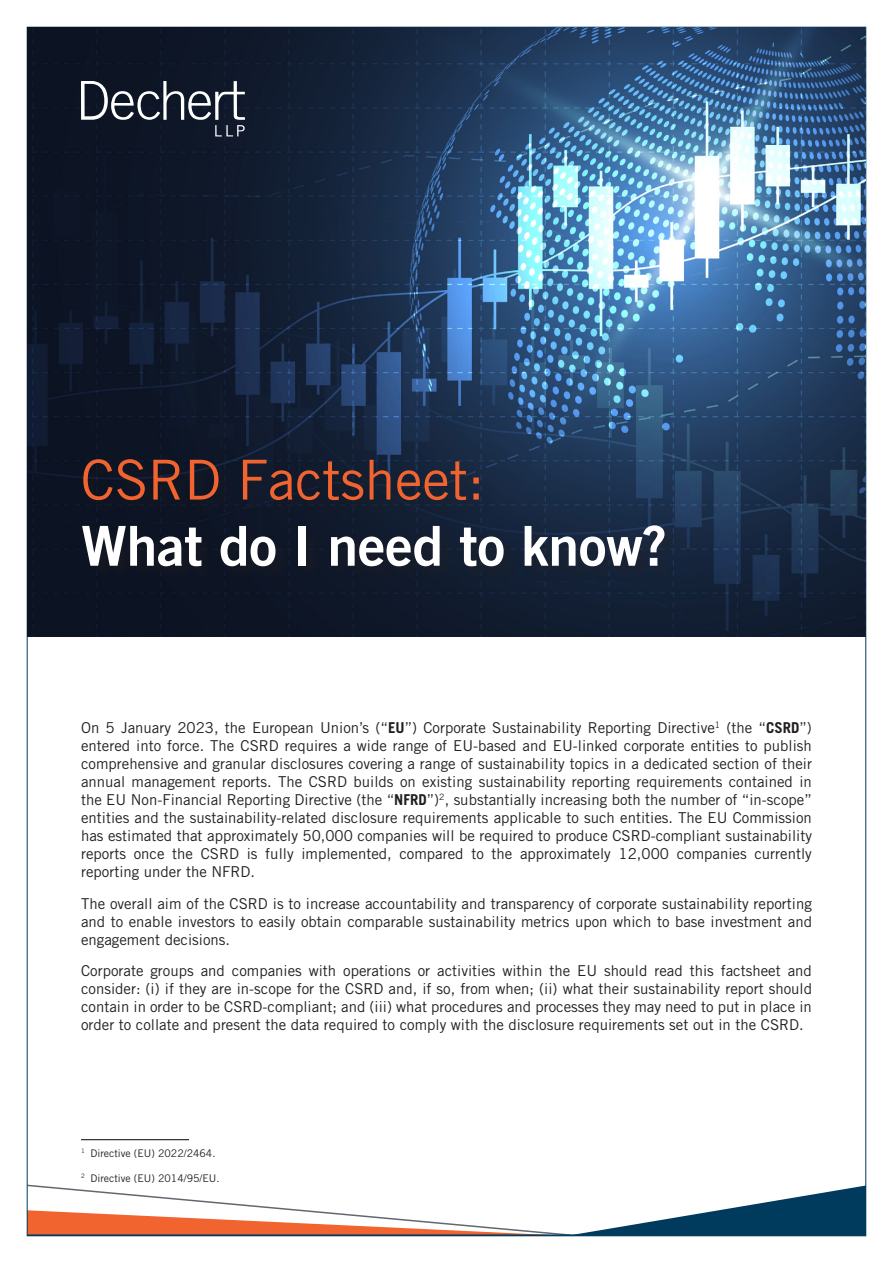
<style>
.page{position:relative;width:893px;height:1263px;background:#fff}
.page>*{position:absolute;margin:0;border:0;box-sizing:border-box;transform-origin:0 0}
.t1{font:69.3px "Dechert 2005";color:#fff}
.t2{font:55.2px/66.2px "Trade Gothic LT Std Bd 2";letter-spacing:-.005em;color:#fff}
.t3{font:15px/18px "Trade Gothic LT Std";color:#231f20;text-align:justify}
.Foot_note_reference{font:10.5px "Trade Gothic LT Std";color:#231f20}
.s1{font-family:"Trade Gothic LT Std";color:#f2642f}
.s2{font-weight:700}
</style>
<div class="page">
<svg style="left:26px;top:1184px;width:840px;height:53px"></svg>
<img style="left:27px;top:27px;width:838px;height:610px">
<hr style="left:81px;top:1139px;width:108px;height:1px;background:#231f20">
<div style="left:80px;top:457px;width:601px;height:125px;background:#231f20;opacity:.5"></div>
<p class="t1" style="left:81px;top:72px;width:174px">D</p>
<p class="t2" style="left:81px;top:446px;width:588px"><span class="s1">CSRD Factsheet:<br></span>What do I need to know?</p>
<p class="t3" style="left:81px;top:719px;width:732px">On 5 January 2023, the European Union’s (“<span class="s2">EU</span>”) Corporate Sustainability Reporting Directive<sup>1</sup> (the “<span class="s2">CSRD</span>”) entered into force. The CSRD requires a wide range of EU-based and EU-linked corporate entities to publish comprehensive and granular disclosures covering a range of sustainability topics in a dedicated section of their annual management reports. The CSRD builds on existing sustainability reporting requirements contained in the EU Non-Financial Reporting Directive (the “<span class="s2">NFRD</span>”)<sup>2</sup>, substantially increasing both the number of “in-scope” entities and the sustainability-related disclosure requirements applicable to such entities. The EU Commission has estimated that approximately 50,000 companies will be required to produce CSRD-compliant sustainability reports once the CSRD is fully implemented, compared to the approximately 12,000 companies currently reporting under the NFRD.</p>
<p class="t3" style="left:81px;top:894px;width:732px">The overall aim of the CSRD is to increase accountability and transparency of corporate sustainability reporting and to enable investors to easily obtain comparable sustainability metrics upon which to base investment and engagement decisions.</p>
<p class="t3" style="left:81px;top:962px;width:733px">Corporate groups and companies with operations or activities within the EU should read this factsheet and consider: (i) if they are in-scope for the CSRD and, if so, from when; (ii) what their sustainability report should contain in order to be CSRD-compliant; and (iii) what procedures and processes they may need to put in place in order to collate and present the data required to comply with the disclosure requirements set out in the CSRD.</p>
<p class="Foot_note_reference" style="left:81px;top:1147px;width:136px"><sup>1</sup> Directive (EU) 2022/2464.</p>
<p class="Foot_note_reference" style="left:81px;top:1172px;width:140px"><sup>2</sup> Directive (EU) 2014/95/EU.</p>
</div>
